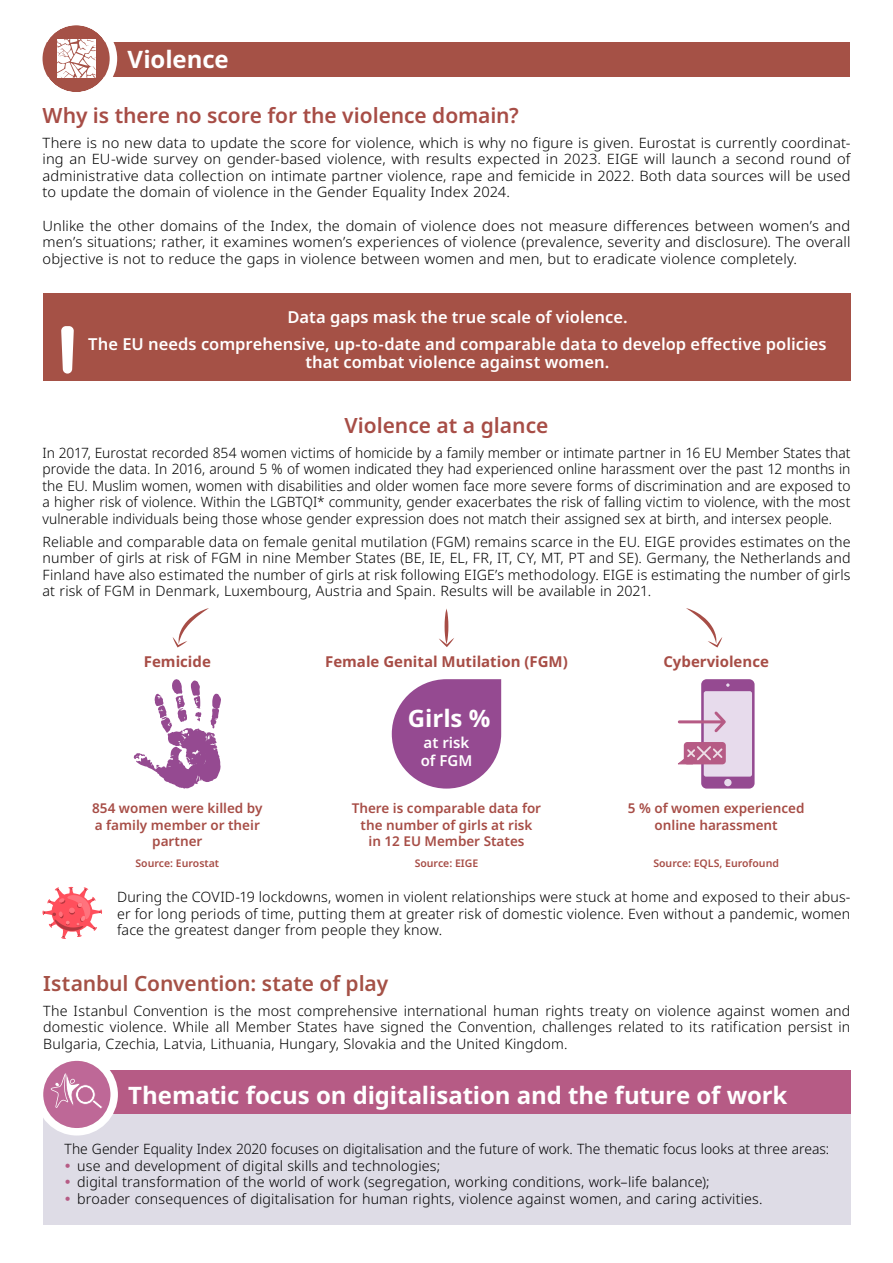
<style>
.page{position:relative;width:893px;height:1263px;background:#fff}
.page>*{position:absolute;margin:0;border:0;box-sizing:border-box;transform-origin:0 0}
.Work{font:700 24px "Noto Sans";letter-spacing:-.005em;color:#fff}
.Headlines{font:700 24px "Noto Sans";letter-spacing:-.005em;color:#fff}
.Subheadlines{font:600 21px "Noto Sans";color:#a74d46}
.Subheadlines-2{font:600 21px "Noto Sans";letter-spacing:-.005em;color:#a55146}
.t1{font:600 16.5px/26.5px "Noto Sans";color:#fff;text-align:center}
.t2{font:700 15px "Noto Sans";color:#a74d46}
.t3{font:600 15px "Noto Sans";color:#fff}
.Body_text{font:300 14.25px/16.5px "Noto Sans";letter-spacing:.01em;color:#000;text-align:justify}
.box_text{font:300 14.25px "Noto Sans";color:#000}
.t4{font:600 13.5px/16.5px "Noto Sans";color:#a74d46;text-align:center}
.t5{font:600 10.5px "Noto Sans";color:#a74d46}
</style>
<div class="page">
<div style="left:43px;top:43px;width:807px;height:34px;background:#a55146"></div>
<svg style="left:44px;top:27px;width:64px;height:64px"></svg>
<div style="left:35px;top:18px;width:82px;height:82px;border:8px solid #fff;border-radius:50%"></div>
<div style="left:43px;top:293px;width:807px;height:88px;background:#a55146"></div>
<svg style="left:61px;top:326px;width:13px;height:48px"></svg>
<div style="left:56px;top:1070px;width:794px;height:49px;background:#b65b85"></div>
<div style="left:43px;top:1114px;width:807px;height:61px;background:#dedce6"></div>
<div style="left:43px;top:1163px;width:807px;height:62px;background:#dedce6"></div>
<svg style="left:40px;top:1057px;width:74px;height:75px"></svg>
<div style="left:43px;top:1061px;width:67px;height:67px;background:#be6897;border-radius:50%"></div>
<svg style="left:50px;top:1073px;width:52px;height:36px"></svg>
<div style="left:36px;top:1053px;width:82px;height:82px;border:8px solid #fff;border-radius:50%"></div>
<div style="left:701px;top:679px;width:54px;height:109px;background:#954a91;border-radius:5px"></div>
<div style="left:704px;top:691px;width:48px;height:86px;background:#e7dbec;border-radius:2px"></div>
<div style="left:724px;top:779px;width:8px;height:7px;background:#e7dbec;border-radius:50%"></div>
<svg style="left:726px;top:683px;width:4px;height:4px"></svg>
<svg style="left:677px;top:709px;width:49px;height:26px"></svg>
<div style="left:684px;top:742px;width:42px;height:22px;background:#b65b85;border-radius:4px"></div>
<svg style="left:678px;top:745px;width:46px;height:20px"></svg>
<svg style="left:686px;top:608px;width:36px;height:39px"></svg>
<svg style="left:173px;top:608px;width:36px;height:39px"></svg>
<svg style="left:439px;top:608px;width:15px;height:39px"></svg>
<svg style="left:42px;top:887px;width:60px;height:52px"></svg>
<svg style="left:392px;top:679px;width:109px;height:109px;background:#a566a2"></svg>
<svg style="left:134px;top:679px;width:87px;height:110px"></svg>
<p class="Headlines" style="left:128px;top:43px;width:103px">Violence</p>
<p class="Subheadlines" style="left:43px;top:100px;width:478px">Why is there no score for the violence domain?</p>
<p class="Body_text" style="left:43px;top:135px;width:809px">There is no new data to update the score for violence, which is why no figure is given. Eurostat is currently coordinat&shy;ing an EU-wide survey on gender-based violence, with results expected in 2023. EIGE will launch a second round of administrative data collection on intimate partner violence, rape and femicide in 2022. Both data sources will be used to update the domain of violence in the Gender Equality Index 2024.</p>
<p class="Body_text" style="left:43px;top:218px;width:809px">Unlike the other domains of the Index, the domain of violence does not measure differences between women’s and men’s situations; rather, it examines women’s experiences of violence (prevalence, severity and disclosure). The overall objective is not to reduce the gaps in violence between women and men, but to eradicate violence completely.</p>
<p class="t1" style="left:88px;top:305px;width:740px">Data gaps mask the true scale of violence.<br>The EU needs comprehensive, up-to-date and comparable data to develop effective policies</p>
<p class="t1" style="left:306px;top:349px;width:305px">that combat violence against women.</p>
<p class="Subheadlines" style="left:344px;top:410px;width:205px">Violence at a glance</p>
<p class="Body_text" style="left:43px;top:445px;width:809px">In 2017, Eurostat recorded 854 women victims of homicide by a family member or intimate partner in 16 EU Member States that provide the data. In 2016, around 5 % of women indicated they had experienced online harassment over the past 12 months in the EU. Muslim women, women with disabilities and older women face more severe forms of discrimination and are exposed to a higher risk of violence. Within the LGBTQI* community, gender exacerbates the risk of falling victim to violence, with the most vulnerable individuals being those whose gender expression does not match their assigned sex at birth, and intersex people.</p>
<p class="Body_text" style="left:43px;top:533px;width:809px">Reliable and comparable data on female genital mutilation (FGM) remains scarce in the EU. EIGE provides estimates on the number of girls at risk of FGM in nine Member States (BE, IE, EL, FR, IT, CY, MT, PT and SE). Germany, the Netherlands and Finland have also estimated the number of girls at risk following EIGE’s methodology. EIGE is estimating the number of girls at risk of FGM in Denmark, Luxembourg, Austria and Spain. Results will be available in 2021.</p>
<p class="t2" style="left:144px;top:650px;width:69px">Femicide</p>
<p class="t2" style="left:325px;top:650px;width:244px">Female Genital Mutilation (FGM)</p>
<p class="t2" style="left:663px;top:650px;width:107px">Cyberviolence</p>
<p class="Work" style="left:408px;top:701px;width:84px">Girls %</p>
<p class="t3" style="left:424px;top:732px;width:47px">at risk</p>
<p class="t3" style="left:421px;top:750px;width:53px">of FGM</p>
<p class="t4" style="left:92px;top:800px;width:172px">854 women were killed by a family member or their partner</p>
<p class="t4" style="left:352px;top:800px;width:191px">There is comparable data for the number of girls at risk<br>in 12 EU Member States</p>
<p class="t4" style="left:628px;top:800px;width:178px">5 % of women experienced online harassment</p>
<p class="t5" style="left:136px;top:855px;width:85px">Source: Eurostat</p>
<p class="t5" style="left:415px;top:855px;width:65px">Source: EIGE</p>
<p class="t5" style="left:653px;top:855px;width:127px">Source: EQLS, Eurofound</p>
<p class="Body_text" style="left:117px;top:889px;width:735px">During the COVID-19 lockdowns, women in violent relationships were stuck at home and exposed to their abus&shy;er for long periods of time, putting them at greater risk of domestic violence. Even without a pandemic, women face the greatest danger from people they know.</p>
<p class="Subheadlines-2" style="left:43px;top:968px;width:346px">Istanbul Convention: state of play</p>
<p class="Body_text" style="left:43px;top:1003px;width:809px">The Istanbul Convention is the most comprehensive international human rights treaty on violence against women and domestic violence. While all Member States have signed the Convention, challenges related to its ratification persist in Bulgaria, Czechia, Latvia, Lithuania, Hungary, Slovakia and the United Kingdom.</p>
<p class="Work" style="left:128px;top:1078px;width:661px">Thematic focus on digitalisation and the future of work</p>
<p class="box_text" style="left:65px;top:1139px;width:766px">The Gender Equality Index 2020 focuses on digitalisation and the future of work. The thematic focus looks at three areas:</p>
<p class="Body_text" style="left:77px;top:1158px;width:364px">use and development of digital skills and technologies;</p>
<p class="Body_text" style="left:77px;top:1174px;width:634px">digital transformation of the world of work (segregation, working conditions, work–life balance);</p>
<p class="Body_text" style="left:77px;top:1191px;width:687px">broader consequences of digitalisation for human rights, violence against women, and caring activities.</p>
</div>
